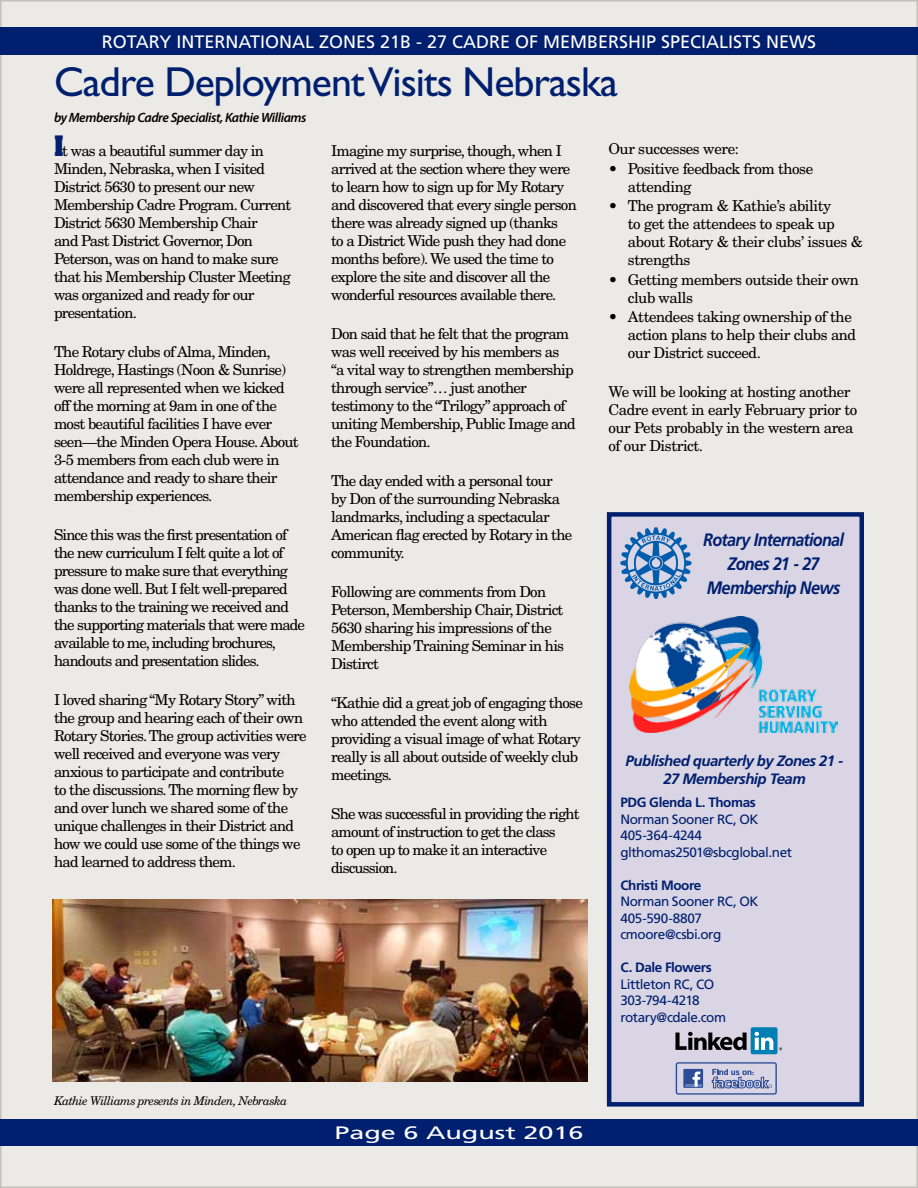
<style>
.page{position:relative;width:918px;height:1188px;background:#fff}
.page>*{position:absolute;margin:0;border:0;box-sizing:border-box;transform-origin:0 0}
.t1{font:42px "Gill Sans Std";letter-spacing:-.025em;color:#001f6e}
.t2{font:18px "Frutiger LT Std";color:#fff}
.t3{font:italic 700 18px/24px "Frutiger LT Std";letter-spacing:-.045em;color:#001f6e;text-align:center;scale:.9 1}
.t4{font:18px "Frutiger LT Std";color:#fff;scale:1.5 1}
.t5{font:15px/18px "New Century Schlbk LT Std";letter-spacing:-.05em;color:#000}
.t6{font:15px/18px "New Century Schlbk LT Std";letter-spacing:-.03em;color:#000}
.t7{font:italic 700 15px/18px "Frutiger LT Std";letter-spacing:-.035em;color:#001f6e;text-align:center}
.t8{font:13.5px/16.5px "Frutiger LT Std";letter-spacing:-.03em;color:#001f6e}
.t9{font:700 13.5px "Frutiger LT Std";letter-spacing:-.03em;color:#001f6e}
.t10{font:italic 600 13.5px "Myriad Pro";letter-spacing:-.03em;color:#000}
.t11{font:italic 12px "New Century Schlbk LT Std";letter-spacing:-.05em;color:#000}
.s1{font-family:"Aachen Std";font-weight:700;font-size:24px;color:#001f6e}
</style>
<div class="page">
<div style="left:0;top:0;width:918px;height:1188px;background:#ebeae7;border:2px solid #c4c2bb"></div>
<div style="left:607px;top:512px;width:257px;height:595px;background:#d9d5e4;border:4px solid #001f6e"></div>
<svg style="left:620px;top:527px;width:72px;height:72px"></svg>
<img style="left:629px;top:617px;width:208px;height:116px">
<svg style="left:676px;top:1062px;width:101px;height:33px"></svg>
<div style="left:751px;top:1027px;width:27px;height:27px;background:#007fb2;border-radius:2px"></div>
<svg style="left:675px;top:1032px;width:72px;height:18px"></svg>
<svg style="left:754px;top:1032px;width:19px;height:18px"></svg>
<img style="left:53px;top:900px;width:534px;height:182px">
<div style="left:0;top:27px;width:918px;height:28px;background:#001f6e"></div>
<div style="left:0;top:1119px;width:918px;height:27px;background:#001f6e"></div>
<p class="t2" style="left:102px;top:31px;width:716px">ROTARY INTERNATIONAL ZONES 21B - 27 CADRE OF MEMBERSHIP SPECIALISTS NEWS</p>
<h1 class="t1" style="left:54px;top:58px;width:566px">Cadre Deployment Visits Nebraska</h1>
<p class="t10" style="left:54px;top:109px;width:254px">by Membership Cadre Specialist, Kathie Williams</p>
<p class="t5" style="left:54px;top:142px;width:239px"><span class="s1">I</span>t was a beautiful summer day in<br>Minden, Nebraska, when I visited<br>District 5630 to present our new<br>Membership Cadre Program. Current<br>District 5630 Membership Chair<br>and Past District Governor, Don<br>Peterson, was on hand to make sure that his Membership Cluster Meeting was organized and ready for our presentation.</p>
<p class="t5" style="left:54px;top:343px;width:246px">The Rotary clubs of Alma, Minden, Holdrege, Hastings (Noon &amp; Sunrise) were all represented when we kicked off the morning at 9am in one of the most beautiful facilities I have ever seen—the Minden Opera House. About 3-5 members from each club were in attendance and ready to share their membership experiences.</p>
<p class="t5" style="left:54px;top:526px;width:253px">Since this was the first presentation of the new curriculum I felt quite a lot of pressure to make sure that everything was done well. But I felt well-prepared thanks to the training we received and the supporting materials that were made available to me, including brochures, handouts and presentation slides.</p>
<p class="t5" style="left:54px;top:691px;width:254px">I loved sharing “My Rotary Story” with the group and hearing each of their own Rotary Stories. The group activities were well received and everyone was very anxious to participate and contribute<br>to the discussions. The morning flew by and over lunch we shared some of the unique challenges in their District and how we could use some of the things we had learned to address them.</p>
<p class="t5" style="left:331px;top:141px;width:247px">Imagine my surprise, though, when I arrived at the section where they were to learn how to sign up for My Rotary and discovered that every single person there was already signed up (thanks<br>to a District Wide push they had done months before). We used the time to explore the site and discover all the wonderful resources available there.</p>
<p class="t5" style="left:331px;top:324px;width:246px">Don said that he felt that the program was well received by his members as “a vital way to strengthen membership through service”… just another testimony to the “Trilogy” approach of uniting Membership, Public Image and the Foundation.</p>
<p class="t5" style="left:331px;top:471px;width:243px">The day ended with a personal tour<br>by Don of the surrounding Nebraska landmarks, including a spectacular<br>American flag erected by Rotary in the community.</p>
<p class="t5" style="left:331px;top:582px;width:235px">Following are comments from Don<br>Peterson, Membership Chair, District<br>5630 sharing his impressions of the<br>Membership Training Seminar in his<br>Distirct</p>
<p class="t5" style="left:331px;top:693px;width:253px">“Kathie did a great job of engaging those who attended the event along with providing a visual image of what Rotary really is all about outside of weekly club meetings.</p>
<p class="t5" style="left:331px;top:804px;width:250px">She was successful in providing the right amount of instruction to get the class<br>to open up to make it an interactive discussion.</p>
<p class="t6" style="left:608px;top:140px;width:132px">Our successes were:</p>
<p class="t6" style="left:628px;top:159px;width:187px;text-indent:-19px">• Positive feedback from those attending</p>
<p class="t6" style="left:628px;top:197px;width:237px;text-indent:-19px">• The program &amp; Kathie’s ability<br>to get the attendees to speak up about Rotary &amp; their clubs’ issues &amp; strengths</p>
<p class="t6" style="left:628px;top:270px;width:233px;text-indent:-19px">• Getting members outside their own club walls</p>
<p class="t6" style="left:628px;top:308px;width:230px;text-indent:-19px">• Attendees taking ownership of the action plans to help their clubs and our District succeed.</p>
<p class="t6" style="left:608px;top:383px;width:250px">We will be looking at hosting another<br>Cadre event in early February prior to our Pets probably in the western area of our District.</p>
<p class="t3" style="left:703px;top:528px;width:158px">Rotary International<br>Zones 21 - 27<br>Membership News</p>
<p class="t7" style="left:626px;top:752px;width:220px">Published quarterly by Zones 21 -<br>27 Membership Team</p>
<p class="t9" style="left:620px;top:795px;width:137px">PDG Glenda L. Thomas</p>
<p class="t8" style="left:620px;top:811px;width:173px">Norman Sooner RC, OK<br>405-364-4244 glthomas2501@sbcglobal.net</p>
<p class="t9" style="left:620px;top:877px;width:83px">Christi Moore</p>
<p class="t8" style="left:620px;top:893px;width:140px">Norman Sooner RC, OK<br>405-590-8807 cmoore@csbi.org</p>
<p class="t9" style="left:620px;top:960px;width:93px">C. Dale Flowers</p>
<p class="t8" style="left:620px;top:976px;width:107px">Littleton RC, CO<br>303-794-4218 rotary@cdale.com</p>
<p class="t11" style="left:54px;top:1093px;width:235px">Kathie Williams presents in Minden, Nebraska</p>
<p class="t4" style="left:334px;top:1122px;width:168px">Page 6 August 2016</p>
</div>
